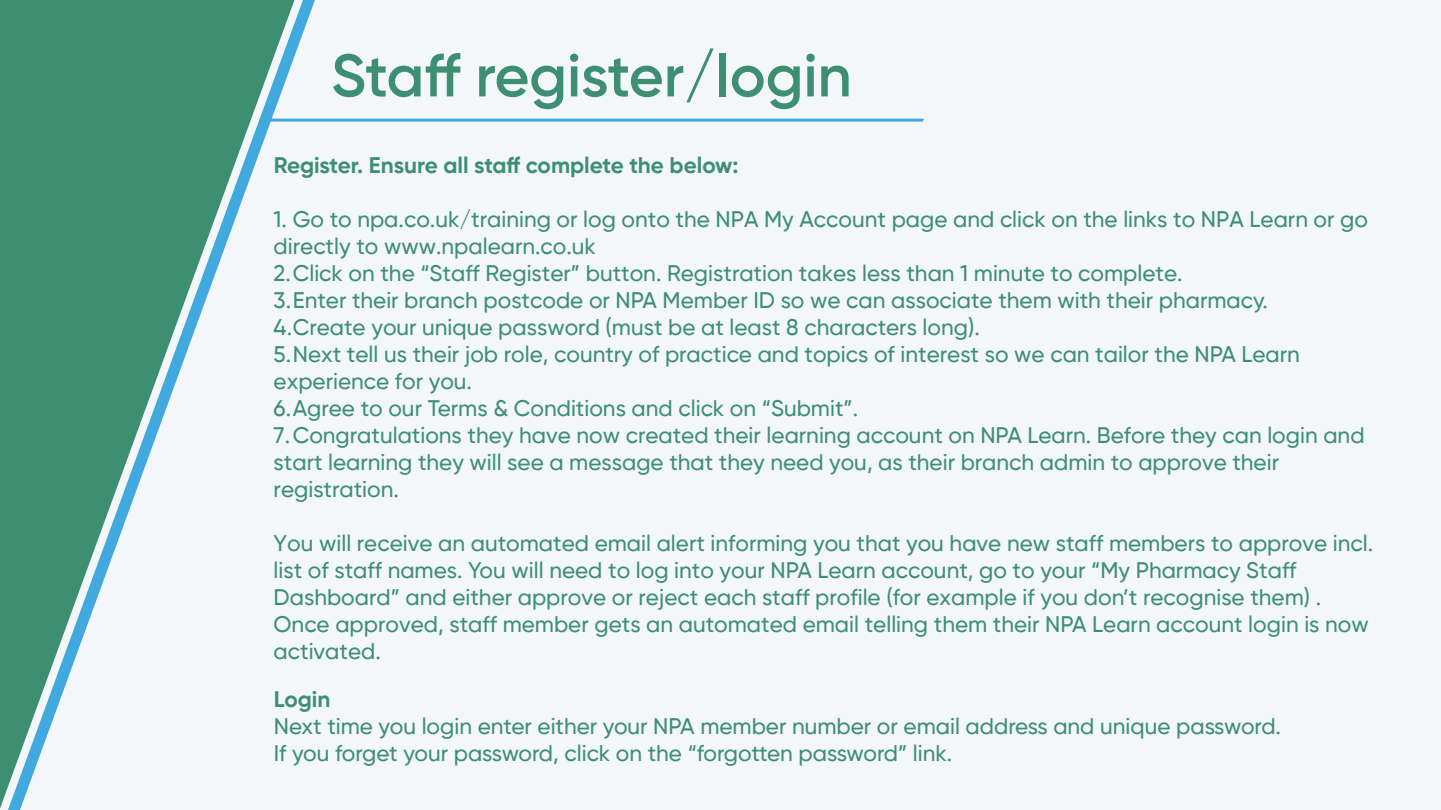
<style>
.page{position:relative;width:1441px;height:810px;background:#fff}
.page>*{position:absolute;margin:0;border:0;box-sizing:border-box;transform-origin:0 0}
.t1{font:600 60px "Gilroy";color:#3e8f72}
.t2{font:500 22.5px/27px "Gilroy";color:#3e8f72}
.t3{font:700 22.5px "Gilroy";color:#3e8f72}
</style>
<div class="page">
<div style="left:0;top:0;width:1440px;height:810px;background:#f3f7fa"></div>
<svg style="left:0;top:0;width:294px;height:809px"></svg>
<hr style="left:264px;top:119px;width:659px;height:3px;background:#41a9dd">
<p class="t1" style="left:331px;top:38px;width:522px">Staff register/login</p>
<p class="t3" style="left:274px;top:151px;width:466px">Register. Ensure all staff complete the below:</p>
<p class="t2" style="left:273px;top:205px;width:1095px">1. Go to npa.co.uk/training or log onto the NPA My Account page and click on the links to NPA Learn or go directly to www.npalearn.co.uk<br>2.Click on the “Staff Register” button. Registration takes less than 1 minute to complete.<br>3.Enter their branch postcode or NPA Member ID so we can associate them with their pharmacy.<br>4.Create your unique password (must be at least 8 characters long).<br>5.Next tell us their job role, country of practice and topics of interest so we can tailor the NPA Learn experience for you.<br>6.Agree to our Terms &amp; Conditions and click on “Submit”.<br>7.Congratulations they have now created their learning account on NPA Learn. Before they can login and start learning they will see a message that they need you, as their branch admin to approve their registration.</p>
<p class="t2" style="left:273px;top:529px;width:1100px">You will receive an automated email alert informing you that you have new staff members to approve incl. list of staff names. You will need to log into your NPA Learn account, go to your “My Pharmacy Staff Dashboard” and either approve or reject each staff profile (for example if you don’t recognise them) .<br>Once approved, staff member gets an automated email telling them their NPA Learn account login is now activated.</p>
<p class="t3" style="left:274px;top:685px;width:58px">Login</p>
<p class="t2" style="left:274px;top:713px;width:1008px">Next time you login enter either your NPA member number or email address and unique password.</p>
<p class="t2" style="left:274px;top:740px;width:680px">If you forget your password, click on the “forgotten password” link.</p>
</div>
